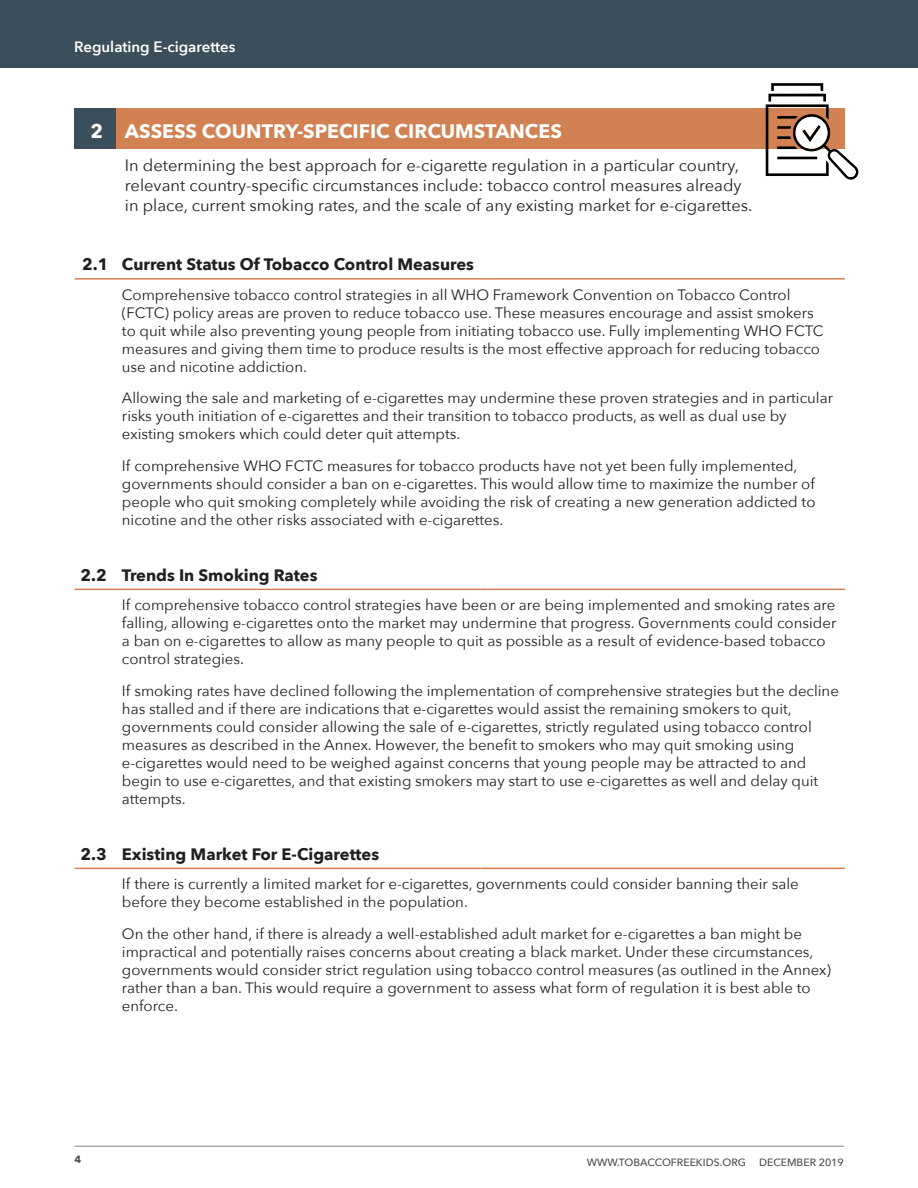
<style>
.page{position:relative;width:918px;height:1188px;background:#fff}
.page>*{position:absolute;margin:0;border:0;box-sizing:border-box;transform-origin:0 0}
.t1{font:700 19.5px "Avenir Next";color:#fff}
.p_base{font:16.5px/19.8px "Avenir Next";color:#231f20}
._1_1{font:700 16.5px "Avenir Next";color:#231f20}
.bullets{font:15px/18px "Avenir Next";color:#231f20}
.t2{font:600 15px "Avenir Next";color:#fff}
.t3{font:500 10.5px "Avenir Next";color:#4b4c4d}
.t4{font:700 10.5px "Avenir Next";color:#4b4c4d}
</style>
<div class="page">
<hr style="left:75px;top:1146px;width:769px;height:1px;background:#808285">
<div style="left:0;top:0;width:918px;height:68px;background:#3a4e5c"></div>
<div style="left:75px;top:108px;width:41px;height:40px;background:#3a4e5c"></div>
<div style="left:116px;top:108px;width:729px;height:40px;background:#d28152"></div>
<hr style="left:75px;top:278px;width:41px;height:2px;background:#d28152">
<hr style="left:116px;top:278px;width:364px;height:2px;background:#d28152">
<hr style="left:480px;top:278px;width:365px;height:2px;background:#d28152">
<hr style="left:75px;top:589px;width:41px;height:1px;background:#d28152">
<hr style="left:116px;top:589px;width:364px;height:1px;background:#d28152">
<hr style="left:480px;top:589px;width:365px;height:1px;background:#d28152">
<hr style="left:75px;top:868px;width:41px;height:1px;background:#d28152">
<hr style="left:116px;top:868px;width:364px;height:1px;background:#d28152">
<hr style="left:480px;top:868px;width:365px;height:1px;background:#d28152">
<svg style="left:766px;top:83px;width:92px;height:97px"></svg>
<p class="t2" style="left:74px;top:34px;width:163px">Regulating E-cigarettes</p>
<p class="t1" style="left:90px;top:114px;width:14px">2</p>
<p class="t1" style="left:125px;top:114px;width:438px">ASSESS COUNTRY-SPECIFIC CIRCUMSTANCES</p>
<p class="p_base" style="left:125px;top:155px;width:629px">In determining the best approach for e-cigarette regulation in a particular country, relevant country-specific circumstances include: tobacco control measures already in place, current smoking rates, and the scale of any existing market for e-cigarettes.</p>
<p class="_1_1" style="left:82px;top:250px;width:28px">2.1</p>
<p class="_1_1" style="left:122px;top:250px;width:354px">Current Status Of Tobacco Control Measures</p>
<p class="bullets" style="left:122px;top:285px;width:703px">Comprehensive tobacco control strategies in all WHO Framework Convention on Tobacco Control (FCTC) policy areas are proven to reduce tobacco use. These measures encourage and assist smokers to quit while also preventing young people from initiating tobacco use. Fully implementing WHO FCTC measures and giving them time to produce results is the most effective approach for reducing tobacco use and nicotine addiction.</p>
<p class="bullets" style="left:122px;top:388px;width:713px">Allowing the sale and marketing of e-cigarettes may undermine these proven strategies and in particular risks youth initiation of e-cigarettes and their transition to tobacco products, as well as dual use by existing smokers which could deter quit attempts.</p>
<p class="bullets" style="left:122px;top:456px;width:695px">If comprehensive WHO FCTC measures for tobacco products have not yet been fully implemented, governments should consider a ban on e-cigarettes. This would allow time to maximize the number of people who quit smoking completely while avoiding the risk of creating a new generation addicted to nicotine and the other risks associated with e-cigarettes.</p>
<p class="_1_1" style="left:81px;top:561px;width:28px">2.2</p>
<p class="_1_1" style="left:122px;top:561px;width:197px">Trends In Smoking Rates</p>
<p class="bullets" style="left:122px;top:595px;width:716px">If comprehensive tobacco control strategies have been or are being implemented and smoking rates are falling, allowing e-cigarettes onto the market may undermine that progress. Governments could consider a ban on e-cigarettes to allow as many people to quit as possible as a result of evidence-based tobacco control strategies.</p>
<p class="bullets" style="left:122px;top:681px;width:719px">If smoking rates have declined following the implementation of comprehensive strategies but the decline has stalled and if there are indications that e-cigarettes would assist the remaining smokers to quit, governments could consider allowing the sale of e-cigarettes, strictly regulated using tobacco control measures as described in the Annex. However, the benefit to smokers who may quit smoking using e-cigarettes would need to be weighed against concerns that young people may be attracted to and begin to use e-cigarettes, and that existing smokers may start to use e-cigarettes as well and delay quit attempts.</p>
<p class="_1_1" style="left:81px;top:840px;width:28px">2.3</p>
<p class="_1_1" style="left:122px;top:840px;width:259px">Existing Market For E-Cigarettes</p>
<p class="bullets" style="left:122px;top:874px;width:678px">If there is currently a limited market for e-cigarettes, governments could consider banning their sale before they become established in the population.</p>
<p class="bullets" style="left:122px;top:924px;width:711px">On the other hand, if there is already a well-established adult market for e-cigarettes a ban might be impractical and potentially raises concerns about creating a black market. Under these circumstances, governments would consider strict regulation using tobacco control measures (as outlined in the Annex) rather than a ban. This would require a government to assess what form of regulation it is best able to enforce.</p>
<p class="t4" style="left:75px;top:1151px;width:8px">4</p>
<p class="t3" style="left:587px;top:1154px;width:161px">WWW.TOBACCOFREEKIDS.ORG</p>
<p class="t3" style="left:759px;top:1154px;width:86px">DECEMBER 2019</p>
</div>
